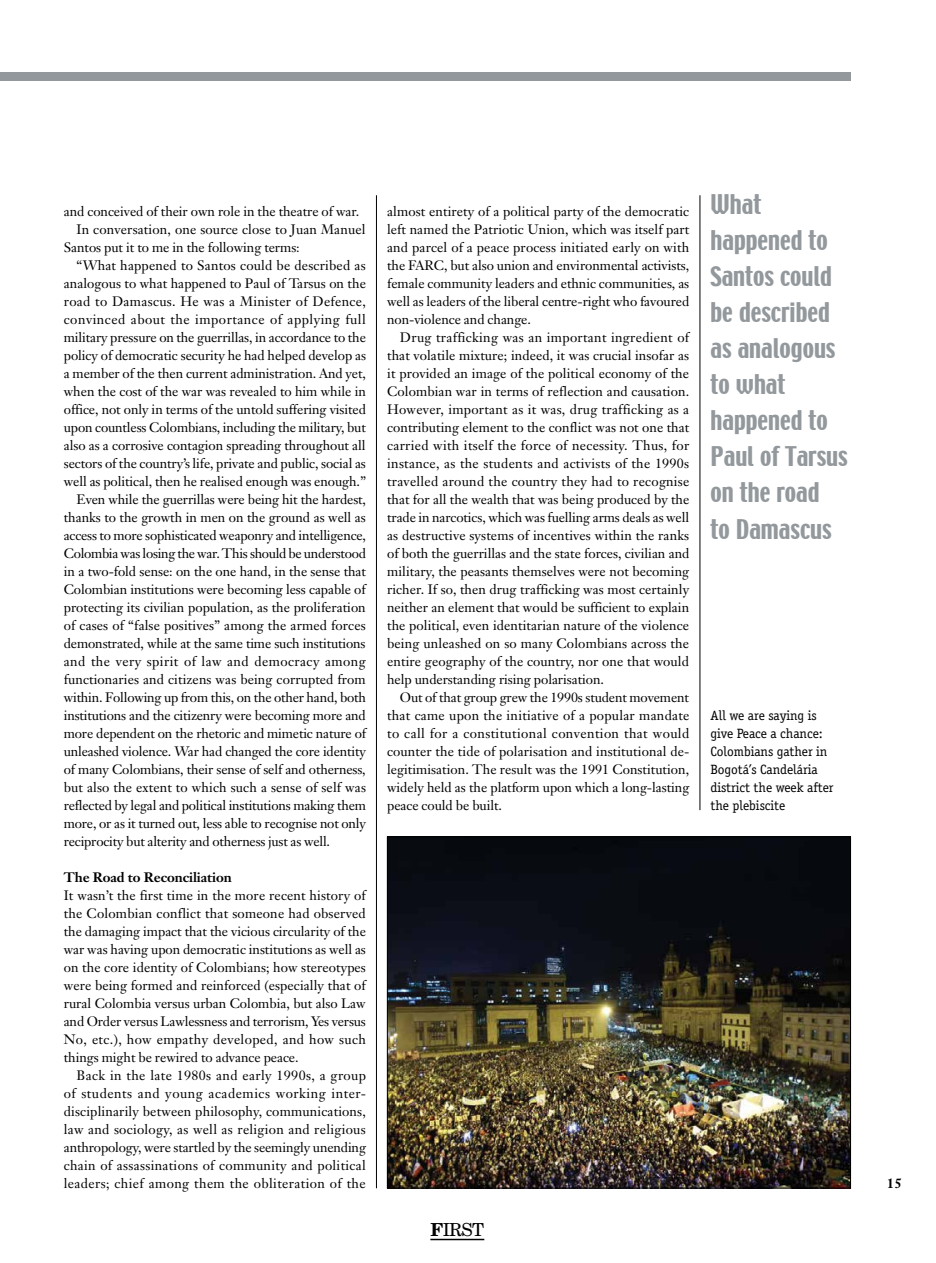
<style>
.page{position:relative;width:936px;height:1263px;background:#fff}
.page>*{position:absolute;margin:0;border:0;box-sizing:border-box;transform-origin:0 0}
.t1{font:24px/36px "Techno";color:#92989c}
.t2{font:18px "New Century Schlbk";color:#000}
.t3{font:13.5px/18px "Janson Text";letter-spacing:-.005em;color:#000;text-align:justify}
.t4{font:13.5px/18px "Officina Serif";letter-spacing:-.005em;color:#000}
.t5{font:13.5px "Janson Text";letter-spacing:-.025em;color:#000}
.t6{font:13.5px "Janson Text";letter-spacing:.035em;color:#000}
.t7{font:13.5px "Janson Text";letter-spacing:.015em;color:#000}
.t8{font:13.5px "Janson Text";letter-spacing:.025em;color:#000}
.t9{font:13.5px "Janson Text";letter-spacing:.03em;color:#000}
.t10{font:700 13.5px "Janson Text";letter-spacing:-.005em;color:#000}
.s1{font-weight:700}
</style>
<div class="page">
<div style="left:0;top:72px;width:850px;height:9px;background:#92989c"></div>
<hr style="left:376px;top:195px;width:1px;height:993px;background:#000">
<hr style="left:699px;top:195px;width:1px;height:615px;background:#000">
<hr style="left:430px;top:1239px;width:54px;height:1px;background:#000">
<img style="left:389px;top:839px;width:459px;height:347px">
<p class="t3" style="left:64px;top:202px;width:297px">and conceived of their own role in the theatre of war.</p>
<p class="t3" style="left:77px;top:220px;width:290px">In conversation, one source close to Juan Manuel</p>
<p class="t3" style="left:64px;top:238px;width:237px">Santos put it to me in the following terms:</p>
<p class="t7" style="left:77px;top:257px;width:290px">“What happened to Santos could be described as</p>
<p class="t3" style="left:64px;top:274px;width:303px">analogous to what happened to Paul of Tarsus on the</p>
<p class="t8" style="left:64px;top:293px;width:303px">road to Damascus. He was a Minister of Defence,</p>
<p class="t6" style="left:64px;top:311px;width:303px">convinced about the importance of applying full</p>
<p class="t3" style="left:64px;top:328px;width:303px">military pressure on the guerrillas, in accordance to the</p>
<p class="t3" style="left:64px;top:346px;width:304px">policy of democratic security he had helped develop as</p>
<p class="t3" style="left:64px;top:364px;width:304px">a member of the then current administration. And yet,</p>
<p class="t3" style="left:64px;top:382px;width:304px">when the cost of the war was revealed to him while in</p>
<p class="t3" style="left:64px;top:400px;width:304px">office, not only in terms of the untold suffering visited</p>
<p class="t3" style="left:64px;top:418px;width:303px">upon countless Colombians, including the military, but</p>
<p class="t3" style="left:64px;top:436px;width:303px">also as a corrosive contagion spreading throughout all</p>
<p class="t3" style="left:64px;top:454px;width:303px">sectors of the country’s life, private and public, social as</p>
<p class="t3" style="left:64px;top:472px;width:304px">well as political, then he realised enough was enough.”</p>
<p class="t3" style="left:77px;top:490px;width:291px">Even while the guerrillas were being hit the hardest,</p>
<p class="t3" style="left:64px;top:508px;width:303px">thanks to the growth in men on the ground as well as</p>
<p class="t3" style="left:64px;top:526px;width:304px">access to more sophisticated weaponry and intelligence,</p>
<p class="t5" style="left:64px;top:545px;width:303px">Colombia was losing the war. This should be understood</p>
<p class="t3" style="left:64px;top:562px;width:304px">in a two-fold sense: on the one hand, in the sense that</p>
<p class="t3" style="left:64px;top:580px;width:303px">Colombian institutions were becoming less capable of</p>
<p class="t3" style="left:64px;top:598px;width:303px">protecting its civilian population, as the proliferation</p>
<p class="t3" style="left:64px;top:616px;width:303px">of cases of “false positives” among the armed forces</p>
<p class="t3" style="left:64px;top:634px;width:303px">demonstrated, while at the same time such institutions</p>
<p class="t9" style="left:64px;top:653px;width:303px">and the very spirit of law and democracy among</p>
<p class="t3" style="left:64px;top:670px;width:303px">functionaries and citizens was being corrupted from</p>
<p class="t3" style="left:64px;top:688px;width:303px">within. Following up from this, on the other hand, both</p>
<p class="t3" style="left:64px;top:706px;width:303px">institutions and the citizenry were becoming more and</p>
<p class="t3" style="left:64px;top:724px;width:304px">more dependent on the rhetoric and mimetic nature of</p>
<p class="t3" style="left:64px;top:742px;width:303px">unleashed violence. War had changed the core identity</p>
<p class="t3" style="left:64px;top:760px;width:303px">of many Colombians, their sense of self and otherness,</p>
<p class="t3" style="left:64px;top:778px;width:304px">but also the extent to which such a sense of self was</p>
<p class="t3" style="left:64px;top:796px;width:304px">reflected by legal and political institutions making them</p>
<p class="t3" style="left:64px;top:814px;width:303px">more, or as it turned out, less able to recognise not only</p>
<p class="t3" style="left:64px;top:832px;width:268px">reciprocity but alterity and otherness just as well.</p>
<p class="t10" style="left:64px;top:868px;width:169px">The Road to Reconciliation</p>
<p class="t3" style="left:64px;top:886px;width:303px">It wasn’t the first time in the more recent history of the Colombian conflict that someone had observed the damaging impact that the vicious circularity of the war was having upon democratic institutions as well as on the core identity of Colombians; how stereotypes were being formed and reinforced (especially that of rural Colombia versus urban Colombia, but also Law and Order versus Lawlessness and terrorism, Yes versus No, etc.), how empathy developed, and how such things might be rewired to advance peace.</p>
<p class="t3" style="left:64px;top:1066px;width:304px;text-indent:13px">Back in the late 1980s and early 1990s, a group of students and young academics working inter&shy;disciplinarily between philosophy, communications, law and sociology, as well as religion and religious anthropology, were startled by the seemingly unending chain of assassinations of community and political leaders; chief among them the obliteration of the</p>
<p class="t3" style="left:387px;top:202px;width:304px">almost entirety of a political party of the democratic left named the Patriotic Union, which was itself part and parcel of a peace process initiated early on with the FARC, but also union and environmental activists, female community leaders and ethnic communities, as well as leaders of the liberal centre-right who favoured non-violence and change.</p>
<p class="t3" style="left:387px;top:328px;width:304px;text-indent:13px">Drug trafficking was an important ingredient of that volatile mixture; indeed, it was crucial insofar as it provided an image of the political economy of the Colombian war in terms of reflection and causation.<br>However, important as it was, drug trafficking as a contributing element to the conflict was not one that carried with itself the force of necessity. Thus, for instance, as the students and activists of the 1990s travelled around the country they had to recognise that for all the wealth that was being produced by the trade in narcotics, which was fuelling arms deals as well as destructive systems of incentives within the ranks of both the guerrillas and the state forces, civilian and military, the peasants themselves were not becoming richer. If so, then drug trafficking was most certainly neither an element that would be sufficient to explain the political, even identitarian nature of the violence being unleashed on so many Colombians across the entire geography of the country, nor one that would help understanding rising polarisation.</p>
<p class="t3" style="left:387px;top:688px;width:304px;text-indent:13px">Out of that group grew the 1990s student movement that came upon the initiative of a popular mandate to call for a constitutional convention that would counter the tide of polarisation and institutional de&shy;legitimisation. The result was the 1991 Constitution, widely held as the platform upon which a long-lasting peace could be built.</p>
<h2 class="t2" style="left:430px;top:1218px;width:55px"><span class="s1">F</span>IRST</h2>
<h1 class="t1" style="left:710px;top:188px;width:139px">What happened to<br>Santos could be described as analogous to what happened to<br>Paul of Tarsus on the road<br>to Damascus</h1>
<p class="t4" style="left:710px;top:706px;width:125px">All we are saying is give Peace a chance:<br>Colombians gather in<br>Bogotá’s Candelária district the week after the plebiscite</p>
<p class="t10" style="left:886px;top:1174px;width:17px">15</p>
</div>
